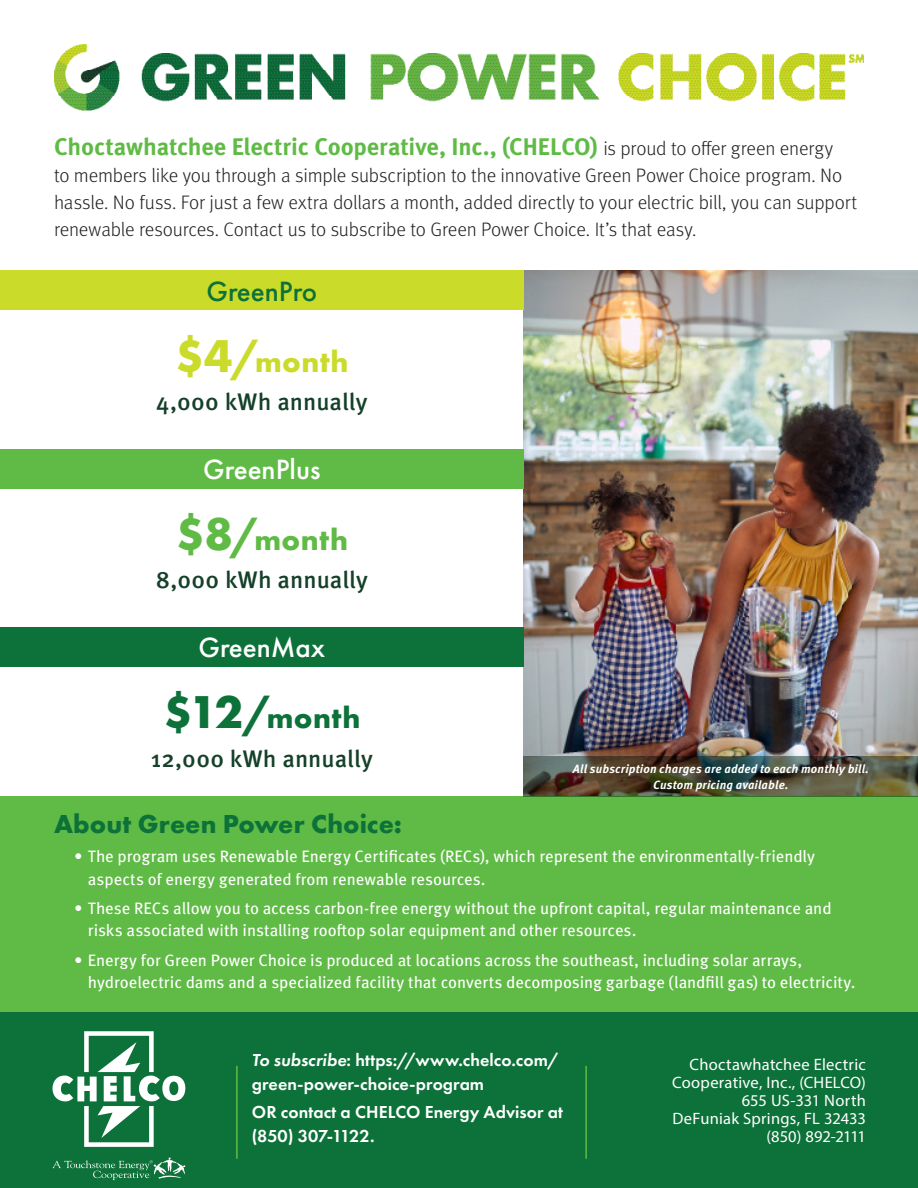
<style>
.page{position:relative;width:918px;height:1188px;background:#fff}
.page>*{position:absolute;margin:0;border:0;box-sizing:border-box;transform-origin:0 0}
.t1{font:700 30.75px "Futura PT";letter-spacing:.015em;color:#0d7239}
.t2{font:700 30.75px "Futura PT";letter-spacing:.015em;color:#cadb2a}
.t3{font:700 30.75px "Futura PT";letter-spacing:.015em;color:#60bb46}
.t4{font:500 28.95px "Futura PT";color:#fff}
.t5{font:500 28.95px "Futura PT";color:#0d7239}
.t6{font:700 27px "Futura PT";color:#0d7239}
.t7{font:700 24px "Meta Pro";letter-spacing:-.01em;color:#60bb46}
.t8{font:500 23.85px "Meta Pro";color:#15412a}
.t9{font:300 19.5px/27px "Meta Pro";letter-spacing:-.005em;color:#231f20}
.t10{font:600 18px/24px "Futura PT";color:#fff}
.t11{font:16.5px/22.5px "Meta Pro";color:#fff}
.t12{font:16.5px "Myriad Pro";letter-spacing:.015em;color:#fff}
.t13{font:16.5px "Myriad Pro";letter-spacing:-.01em;color:#fff}
.t14{font:italic 700 12px "Meta Pro";letter-spacing:.01em;color:#fff}
.s1{font-weight:300;font-size:19.5px;color:#231f20}
.s2{font-size:47.85px}
.s3{font-size:44.4px}
.s4{font-style:italic}
</style>
<div class="page">
<div style="left:0;top:796px;width:918px;height:260px;background:#60bb46"></div>
<div style="left:0;top:1012px;width:918px;height:176px;background:#0d7239"></div>
<img style="left:524px;top:271px;width:394px;height:485px">
<img style="left:54px;top:45px;width:810px;height:65px">
<div style="left:0;top:271px;width:524px;height:39px;background:#cadb2a"></div>
<div style="left:0;top:449px;width:524px;height:40px;background:#60bb46"></div>
<div style="left:0;top:627px;width:524px;height:40px;background:#0d7239"></div>
<img style="left:524px;top:756px;width:394px;height:41px">
<hr style="left:236px;top:1066px;width:2px;height:93px;background:#60bb46">
<hr style="left:585px;top:1066px;width:2px;height:93px;background:#60bb46">
<svg style="left:52px;top:1031px;width:133px;height:116px"></svg>
<svg style="left:52px;top:1157px;width:133px;height:23px"></svg>
<p class="t7" style="left:54px;top:128px;width:781px">Choctawhatchee Electric Cooperative, Inc., (CHELCO) <span class="s1">is proud to offer green energy</span></p>
<p class="t9" style="left:54px;top:160px;width:805px">to members like you through a simple subscription to the innovative Green Power Choice program. No hassle. No fuss. For just a few extra dollars a month, added directly to your electric bill, you can support renewable resources. Contact us to subscribe to Green Power Choice. It’s that easy.</p>
<p class="t5" style="left:207px;top:274px;width:112px">GreenPro</p>
<p class="t2" style="left:175px;top:342px;width:175px"><span class="s2">$4</span><span class="s3">/</span>month</p>
<p class="t8" style="left:156px;top:384px;width:213px">4,000 kWh annually</p>
<p class="t4" style="left:203px;top:452px;width:119px">GreenPlus</p>
<p class="t3" style="left:176px;top:520px;width:174px"><span class="s2">$8</span><span class="s3">/</span>month</p>
<p class="t8" style="left:156px;top:562px;width:214px">8,000 kWh annually</p>
<p class="t4" style="left:198px;top:630px;width:128px">GreenMax</p>
<p class="t1" style="left:163px;top:698px;width:198px"><span class="s2">$12</span><span class="s3">/</span>month</p>
<p class="t8" style="left:151px;top:740px;width:223px">12,000 kWh annually</p>
<p class="t14" style="left:573px;top:759px;width:297px">All subscription charges are added to each monthly bill.</p>
<p class="t14" style="left:653px;top:775px;width:137px">Custom pricing available.</p>
<p class="t6" style="left:54px;top:806px;width:350px">About Green Power Choice:</p>
<p class="t11" style="left:88px;top:844px;width:729px;text-indent:-14px">• The program uses Renewable Energy Certificates (RECs), which represent the environmentally-friendly aspects of energy generated from renewable resources.</p>
<p class="t11" style="left:88px;top:896px;width:745px;text-indent:-14px">• These RECs allow you to access carbon-free energy without the upfront capital, regular maintenance and risks associated with installing rooftop solar equipment and other resources.</p>
<p class="t11" style="left:88px;top:948px;width:770px;text-indent:-14px">• Energy for Green Power Choice is produced at locations across the southeast, including solar arrays, hydroelectric dams and a specialized facility that converts decomposing garbage (landfill gas) to electricity.</p>
<p class="t10" style="left:252px;top:1048px;width:309px"><span class="s4">To subscribe</span>: https://www.chelco.com/ green-power-choice-program</p>
<p class="t10" style="left:252px;top:1100px;width:313px">OR contact a CHELCO Energy Advisor at (850) 307-1122.</p>
<p class="t12" style="left:690px;top:1054px;width:178px">Choctawhatchee Electric</p>
<p class="t12" style="left:672px;top:1072px;width:195px">Cooperative, Inc., (CHELCO)</p>
<p class="t12" style="left:742px;top:1090px;width:126px">655 US-331 North</p>
<p class="t12" style="left:673px;top:1108px;width:195px">DeFuniak Springs, FL 32433</p>
<p class="t13" style="left:767px;top:1126px;width:101px">(850) 892-2111</p>
</div>
